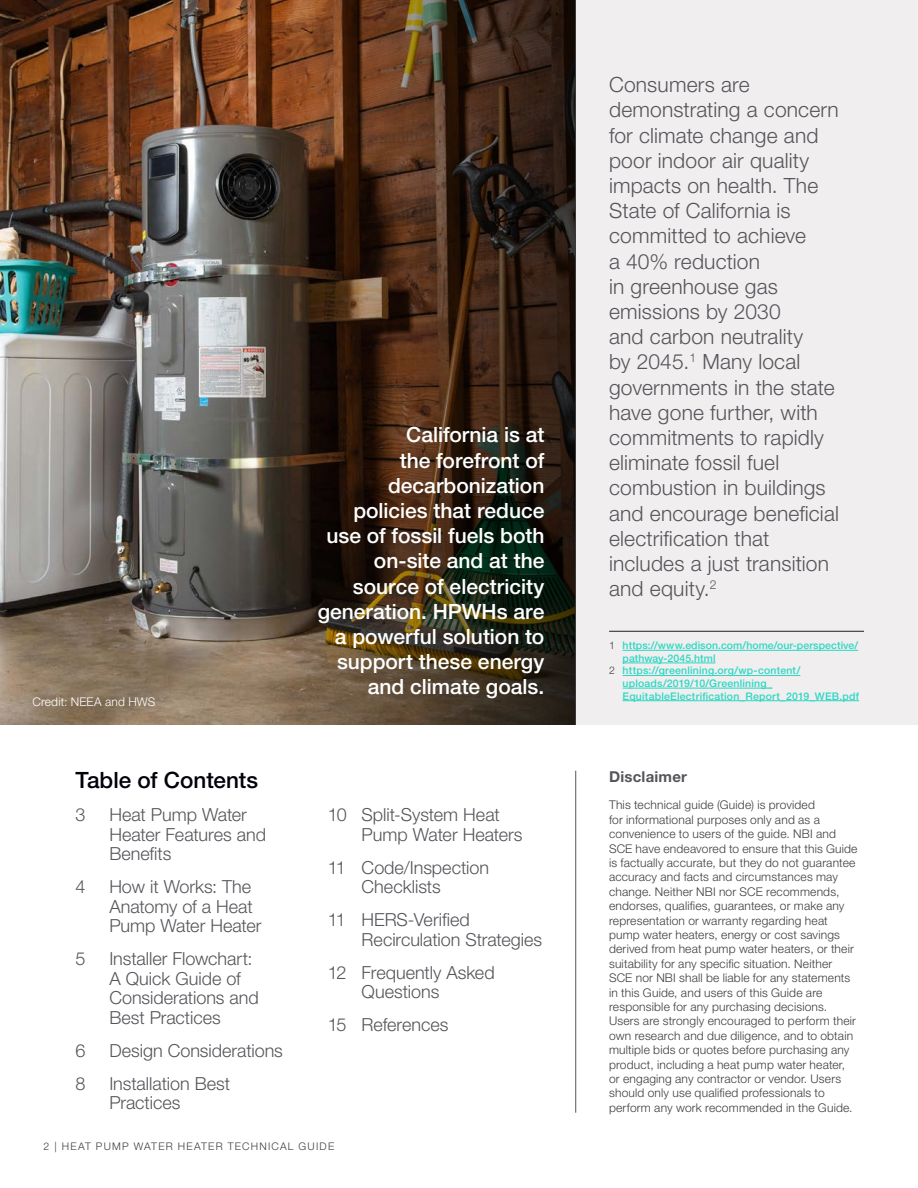
<style>
.page{position:relative;width:918px;height:1188px;background:#fff}
.page>*{position:absolute;margin:0;border:0;box-sizing:border-box;transform-origin:0 0}
.head_2{font:500 22.5px "Helvetica Neue LT";color:#00000b}
.intro_text{font:300 21px/25.2px "Helvetica Neue LT";letter-spacing:.01em;color:#54555a}
.callouts{font:500 21px/25.2px "Helvetica Neue LT";color:#fff;text-align:right}
.head_1{font:300 18px/19.5px "Helvetica Neue LT";color:#54555a}
.body{font:700 15px "Helvetica Neue LT";letter-spacing:.015em;color:#54555a}
.t1{font:300 12px/14.4px "Helvetica Neue LT";letter-spacing:.015em;color:#3e3e3f}
.caption_reverse{font:300 12px "Helvetica Neue LT";letter-spacing:.015em;color:#fff}
.Footnote{font:500 10.5px/12.6px "Helvetica Neue LT";letter-spacing:.02em;color:#2bd8c4}
.t2{font:300 10.5px "Helvetica Neue LT";letter-spacing:.115em;color:#3e3e3f}
.s1{font-weight:300;color:#3e3e3f}
</style>
<div class="page">
<img style="left:0;top:0;width:267px;height:725px">
<div style="left:576px;top:0;width:342px;height:725px;background:#f1eeef"></div>
<hr style="left:609px;top:631px;width:255px;height:1px;background:#231f20">
<hr style="left:623px;top:650px;width:235px;height:1px;background:#2bd8c4">
<hr style="left:623px;top:663px;width:93px;height:1px;background:#2bd8c4">
<hr style="left:623px;top:675px;width:177px;height:1px;background:#2bd8c4">
<hr style="left:623px;top:688px;width:149px;height:1px;background:#2bd8c4">
<hr style="left:623px;top:700px;width:236px;height:1px;background:#2bd8c4">
<svg style="left:267px;top:0;width:309px;height:725px;background:#3d2a1a"></svg>
<hr style="left:575px;top:771px;width:1px;height:342px;background:#54555a">
<p class="caption_reverse" style="left:32px;top:695px;width:125px">Credit: NEEA and HWS</p>
<p class="head_2" style="left:76px;top:767px;width:184px">Table of Contents</p>
<p class="head_1" style="left:76px;top:805px;width:12px">3</p>
<p class="head_1" style="left:109px;top:805px;width:158px">Heat Pump Water<br>Heater Features and<br>Benefits</p>
<p class="head_1" style="left:76px;top:877px;width:12px">4</p>
<p class="head_1" style="left:109px;top:877px;width:154px">How it Works: The<br>Anatomy of a Heat<br>Pump Water Heater</p>
<p class="head_1" style="left:76px;top:949px;width:12px">5</p>
<p class="head_1" style="left:109px;top:949px;width:151px">Installer Flowchart:<br>A Quick Guide of<br>Considerations and<br>Best Practices</p>
<p class="head_1" style="left:76px;top:1040px;width:12px">6</p>
<p class="head_1" style="left:109px;top:1040px;width:175px">Design Considerations</p>
<p class="head_1" style="left:76px;top:1073px;width:12px">8</p>
<p class="head_1" style="left:109px;top:1073px;width:122px">Installation Best<br>Practices</p>
<p class="callouts" style="left:318px;top:422px;width:228px">California is at<br>the forefront of decarbonization policies that reduce use of fossil fuels both on-site and at the source of electricity generation. HPWHs are a powerful solution to support these energy and climate goals.</p>
<p class="head_1" style="left:362px;top:805px;width:162px;text-indent:-34px">10 Split-System Heat<br>Pump Water Heaters</p>
<p class="head_1" style="left:362px;top:857px;width:129px;text-indent:-34px">11 Code/Inspection<br>Checklists</p>
<p class="head_1" style="left:362px;top:910px;width:182px;text-indent:-34px">11 HERS-Verified<br>Recirculation Strategies</p>
<p class="head_1" style="left:362px;top:962px;width:135px;text-indent:-34px">12 Frequently Asked<br>Questions</p>
<p class="head_1" style="left:328px;top:1015px;width:122px">15 References</p>
<p class="t2" style="left:44px;top:1140px;width:292px">2 | HEAT PUMP WATER HEATER TECHNICAL GUIDE</p>
<p class="intro_text" style="left:609px;top:72px;width:231px">Consumers are demonstrating a concern for climate change and poor indoor air quality impacts on health. The<br>State of California is committed to achieve<br>a 40% reduction<br>in greenhouse gas emissions by 2030<br>and carbon neutrality<br>by 2045.<sup>1</sup> Many local governments in the state have gone further, with commitments to rapidly eliminate fossil fuel combustion in buildings and encourage beneficial electrification that includes a just transition and equity.<sup>2</sup></p>
<p class="Footnote" style="left:623px;top:639px;width:237px;text-indent:-14px"><span class="s1">1</span> https://www.edison.com/home/our-perspective/ pathway-2045.html</p>
<p class="Footnote" style="left:623px;top:664px;width:238px;text-indent:-14px"><span class="s1">2</span> https://greenlining.org/wp-content/ uploads/2019/10/Greenlining_<br>EquitableElectrification_Report_2019_WEB.pdf</p>
<p class="body" style="left:609px;top:768px;width:79px">Disclaimer</p>
<p class="t1" style="left:609px;top:798px;width:250px">This technical guide (Guide) is provided<br>for informational purposes only and as a convenience to users of the guide. NBI and SCE have endeavored to ensure that this Guide is factually accurate, but they do not guarantee accuracy and facts and circumstances may change. Neither NBI nor SCE recommends, endorses, qualifies, guarantees, or make any representation or warranty regarding heat pump water heaters, energy or cost savings derived from heat pump water heaters, or their suitability for any specific situation. Neither SCE nor NBI shall be liable for any statements in this Guide, and users of this Guide are responsible for any purchasing decisions.<br>Users are strongly encouraged to perform their own research and due diligence, and to obtain multiple bids or quotes before purchasing any product, including a heat pump water heater, or engaging any contractor or vendor. Users should only use qualified professionals to perform any work recommended in the Guide.</p>
</div>
